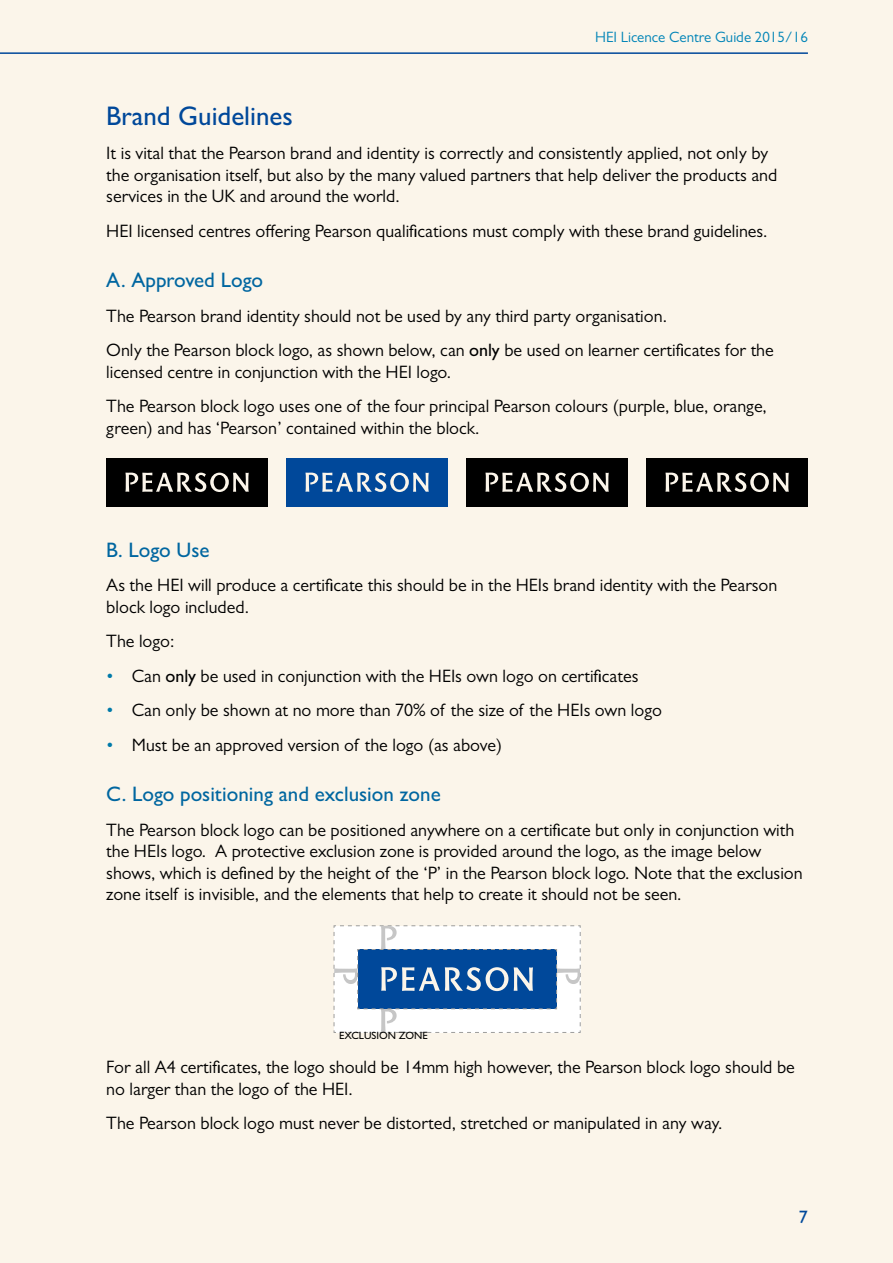
<style>
.page{position:relative;width:893px;height:1263px;background:#fbf5ea}
.page>*{position:absolute;margin:0;border:0;box-sizing:border-box;transform-origin:0 0}
.t1{font:500 27px "Gill Sans MT Pro";color:#00489a}
.t2{font:500 21px "Gill Sans MT Pro";color:#0066a0}
.t3{font:18px/21.6px "Gill Sans MT Pro";color:#000}
.t4{font:500 18px "Gill Sans MT Pro";color:#00489a}
.t5{font:15px "Gill Sans MT Pro";color:#0084b7}
.t6{font:500 10.5px "Gill Sans MT Pro";color:#000}
.s1{font-weight:500}
.s2{color:#007aa9}
</style>
<div class="page">
<hr style="left:0;top:52px;width:808px;height:2px;background:#00489a">
<div style="left:286px;top:458px;width:162px;height:48px;background:#00489a"></div>
<svg style="left:305px;top:473px;width:124px;height:19px"></svg>
<div style="left:106px;top:458px;width:162px;height:48px;background:#000"></div>
<svg style="left:125px;top:473px;width:124px;height:19px"></svg>
<div style="left:466px;top:458px;width:162px;height:48px;background:#000"></div>
<svg style="left:485px;top:473px;width:124px;height:19px"></svg>
<div style="left:646px;top:458px;width:162px;height:48px;background:#000"></div>
<svg style="left:665px;top:473px;width:124px;height:19px"></svg>
<svg style="left:333px;top:925px;width:248px;height:108px;background:#98b3d2"></svg>
<p class="t5" style="left:595px;top:28px;width:214px">HEI Licence Centre Guide 2015/16</p>
<h1 class="t1" style="left:106px;top:100px;width:188px">Brand Guidelines</h1>
<p class="t3" style="left:106px;top:142px;width:672px">It is vital that the Pearson brand and identity is correctly and consistently applied, not only by the organisation itself, but also by the many valued partners that help deliver the products and services in the UK and around the world.</p>
<p class="t3" style="left:106px;top:220px;width:663px">HEI licensed centres offering Pearson qualifications must comply with these brand guidelines.</p>
<p class="t2" style="left:106px;top:268px;width:158px">A. Approved Logo</p>
<p class="t3" style="left:106px;top:298px;width:669px;line-height:34.3px">The Pearson brand identity should not be used by any third party organisation.<br>Only the Pearson block logo, as shown below, can <span class="s1">only</span> be used on learner certificates for the</p>
<p class="t3" style="left:106px;top:354px;width:662px;line-height:34.3px">licensed centre in conjunction with the HEI logo.<br>The Pearson block logo uses one of the four principal Pearson colours (purple, blue, orange,</p>
<p class="t3" style="left:106px;top:417px;width:375px">green) and has ‘Pearson’ contained within the block.</p>
<p class="t2" style="left:106px;top:538px;width:105px">B. Logo Use</p>
<p class="t3" style="left:106px;top:574px;width:673px">As the HEI will produce a certificate this should be in the HEIs brand identity with the Pearson block logo included.</p>
<p class="t3" style="left:106px;top:630px;width:70px">The logo:</p>
<p class="t3" style="left:106px;top:665px;width:534px"><span class="s2">•</span> Can <span class="s1">only</span> be used in conjunction with the HEIs own logo on certificates</p>
<p class="t3" style="left:106px;top:699px;width:557px"><span class="s2">•</span> Can only be shown at no more than 70% of the size of the HEIs own logo</p>
<p class="t3" style="left:106px;top:734px;width:397px"><span class="s2">•</span> Must be an approved version of the logo (as above)</p>
<p class="t2" style="left:106px;top:782px;width:336px">C. Logo positioning and exclusion zone</p>
<p class="t3" style="left:106px;top:819px;width:698px">The Pearson block logo can be positioned anywhere on a certificate but only in conjunction with the HEIs logo. A protective exclusion zone is provided around the logo, as the image below shows, which is defined by the height of the ‘P’ in the Pearson block logo. Note that the exclusion zone itself is invisible, and the elements that help to create it should not be seen.</p>
<p class="t6" style="left:339px;top:1029px;width:90px">EXCLUSION ZONE</p>
<p class="t3" style="left:106px;top:1056px;width:690px">For all A4 certificates, the logo should be 14mm high however, the Pearson block logo should be no larger than the logo of the HEI.</p>
<p class="t3" style="left:106px;top:1112px;width:618px">The Pearson block logo must never be distorted, stretched or manipulated in any way.</p>
<p class="t4" style="left:799px;top:1206px;width:10px">7</p>
</div>
